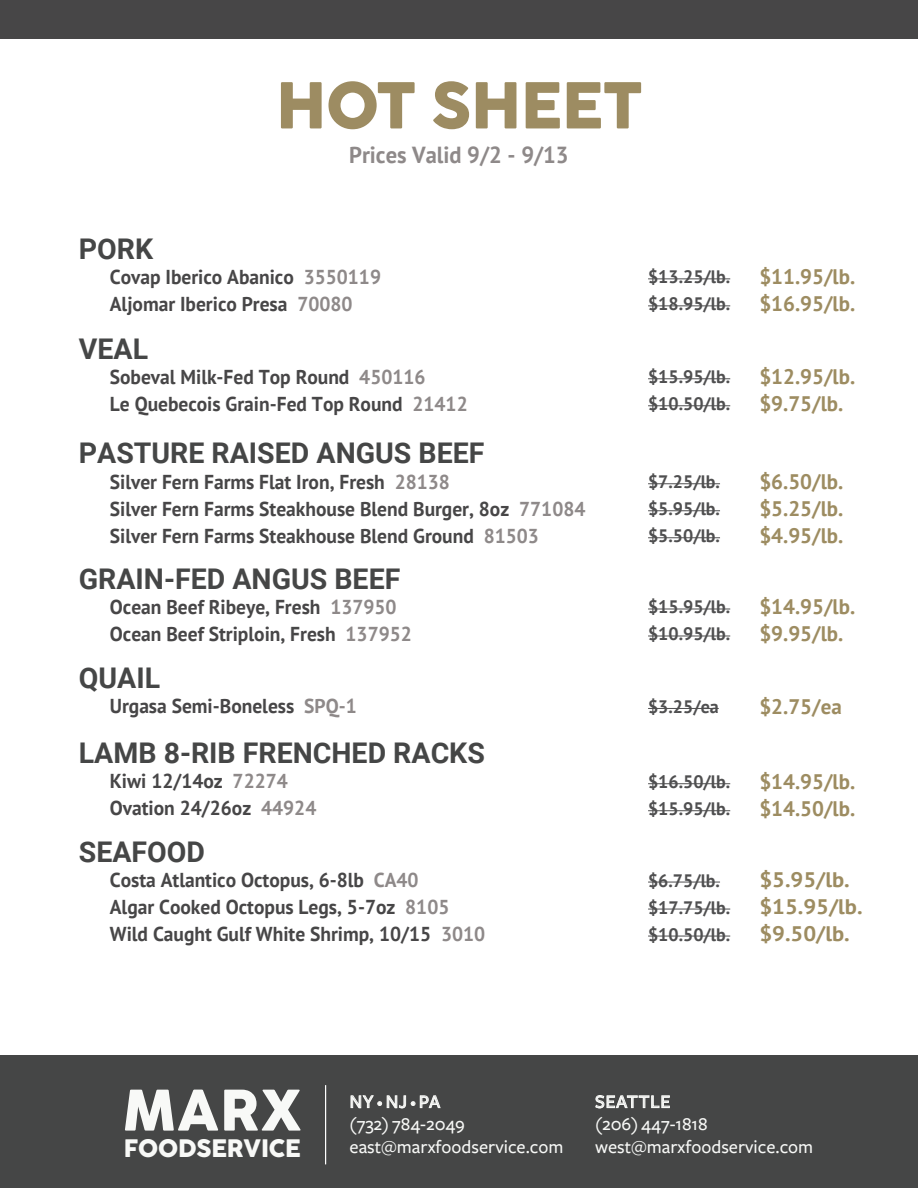
<style>
.page{position:relative;width:918px;height:1188px;background:#fff}
.page>*{position:absolute;margin:0;border:0;box-sizing:border-box;transform-origin:0 0}
.t1{font:61.35px "Cocogoose Pro Trial";color:#9d8c62}
.t2{font:54.15px "Cocogoose Pro Trial";color:#f8f9f7}
.t3{font:700 28.5px "Roboto";color:#454646}
.t4{font:23.4px "Cocogoose Pro Trial";letter-spacing:-.01em;color:#f8f9f7}
.t5{font:700 23.25px "PT Sans";color:#8e8989}
.t6{font:700 21px/27px "PT Sans";color:#9d8c61}
.t7{font:700 21px/27px "PT Sans";color:#9d8c61;scale:1.08 1}
.t8{font:700 20.1px/27px "PT Sans";color:#474647}
.t9{font:500 18.9px/22.8px "Freight Sans";color:#f8f9f7}
.t10{font:700 18px/27px "PT Sans";color:#4f4f50}
.s1{color:#8e8989}
.s2{font-size:10.2px}
</style>
<div class="page">
<div style="left:0;top:0;width:918px;height:38px;background:#474647"></div>
<div style="left:0;top:1056px;width:918px;height:132px;background:#454646"></div>
<svg style="left:350px;top:1095px;width:91px;height:14px"></svg>
<svg style="left:595px;top:1095px;width:75px;height:14px"></svg>
<hr style="left:325px;top:1085px;width:1px;height:79px;background:#fff">
<hr style="left:648px;top:708px;width:71px;height:1px;background:#4f4f50">
<hr style="left:648px;top:783px;width:82px;height:1px;background:#4f4f50">
<hr style="left:648px;top:810px;width:82px;height:1px;background:#4f4f50">
<hr style="left:648px;top:882px;width:72px;height:1px;background:#4f4f50">
<hr style="left:648px;top:909px;width:82px;height:1px;background:#4f4f50">
<hr style="left:648px;top:936px;width:82px;height:1px;background:#4f4f50">
<hr style="left:648px;top:609px;width:82px;height:1px;background:#4f4f50">
<hr style="left:648px;top:636px;width:82px;height:1px;background:#4f4f50">
<hr style="left:648px;top:483px;width:72px;height:1px;background:#4f4f50">
<hr style="left:648px;top:510px;width:72px;height:1px;background:#4f4f50">
<hr style="left:648px;top:537px;width:72px;height:1px;background:#4f4f50">
<hr style="left:648px;top:378px;width:82px;height:1px;background:#4f4f50">
<hr style="left:648px;top:405px;width:82px;height:1px;background:#4f4f50">
<hr style="left:648px;top:278px;width:82px;height:1px;background:#4f4f50">
<hr style="left:648px;top:305px;width:82px;height:1px;background:#4f4f50">
<h3 class="t3" style="left:79px;top:229px;width:76px">PORK</h3>
<h1 class="t1" style="left:276px;top:71px;width:367px">HOT SHEET</h1>
<p class="t5" style="left:349px;top:140px;width:221px">Prices Valid 9/2 - 9/13</p>
<p class="t8" style="left:110px;top:263px;width:273px">Covap Iberico Abanico <span class="s1">3550119<br></span>Aljomar Iberico Presa <span class="s1">70080</span></p>
<p class="t6" style="left:759px;top:263px;width:97px">$11.95/lb. $16.95/lb.</p>
<p class="t10" style="left:648px;top:263px;width:84px">$13.25/lb. $18.95/lb.</p>
<h3 class="t3" style="left:79px;top:329px;width:71px">VEAL</h3>
<p class="t8" style="left:110px;top:363px;width:359px">Sobeval Milk-Fed Top Round <span class="s1">450116<br></span>Le Quebecois Grain-Fed Top Round <span class="s1">21412</span></p>
<p class="t6" style="left:759px;top:363px;width:97px">$12.95/lb. $9.75/lb.</p>
<p class="t10" style="left:648px;top:363px;width:84px">$15.95/lb. $10.50/lb.</p>
<h3 class="t3" style="left:79px;top:433px;width:407px">PASTURE RAISED ANGUS BEEF</h3>
<p class="t8" style="left:110px;top:468px;width:477px">Silver Fern Farms Flat Iron, Fresh <span class="s1">28138<br></span>Silver Fern Farms Steakhouse Blend Burger, 8oz <span class="s1">771084<br></span>Silver Fern Farms Steakhouse Blend Ground <span class="s1">81503</span></p>
<h3 class="t3" style="left:79px;top:559px;width:323px">GRAIN-FED ANGUS BEEF</h3>
<p class="t8" style="left:110px;top:593px;width:304px">Ocean Beef Ribeye, Fresh <span class="s1">137950<br></span>Ocean Beef Striploin, Fresh <span class="s1">137952</span></p>
<h3 class="t3" style="left:79px;top:658px;width:83px">QUAIL</h3>
<p class="t10" style="left:648px;top:468px;width:73px;text-align:justify">$7.25/lb. $5.95/lb. $5.50/lb.</p>
<p class="t10" style="left:648px;top:593px;width:84px">$15.95/lb. $10.95/lb.</p>
<p class="t6" style="left:759px;top:468px;width:85px;text-align:justify">$6.50/lb. $5.25/lb. $4.95/lb.</p>
<p class="t6" style="left:759px;top:593px;width:97px">$14.95/lb. $9.95/lb.</p>
<p class="t8" style="left:110px;top:692px;width:248px">Urgasa Semi-Boneless <span class="s1">SPQ-1</span></p>
<p class="t10" style="left:648px;top:693px;width:72px">$3.25/ea</p>
<p class="t6" style="left:759px;top:693px;width:84px">$2.75/ea</p>
<h3 class="t3" style="left:79px;top:733px;width:408px">LAMB 8-RIB FRENCHED RACKS</h3>
<p class="t8" style="left:110px;top:767px;width:208px">Kiwi 12/14oz <span class="s1">72274<br></span>Ovation 24/26oz <span class="s1">44924</span></p>
<p class="t6" style="left:759px;top:768px;width:97px">$14.95/lb. $14.50/lb.</p>
<p class="t10" style="left:648px;top:768px;width:84px">$16.50/lb. $15.95/lb.</p>
<h3 class="t3" style="left:79px;top:831px;width:128px">SEAFOOD</h3>
<p class="t8" style="left:110px;top:866px;width:377px">Costa Atlantico Octopus, 6-8lb <span class="s1">CA40<br></span>Algar Cooked Octopus Legs, 5-7oz <span class="s1">8105<br></span>Wild Caught Gulf White Shrimp, 10/15 <span class="s1">3010</span></p>
<p class="t7" style="left:759px;top:866px;width:97px">$5.95/lb. $15.95/lb. $9.50/lb.</p>
<p class="t10" style="left:648px;top:866px;width:84px">$6.75/lb. $17.75/lb. $10.50/lb.</p>
<h2 class="t2" style="left:123px;top:1080px;width:180px">MARX</h2>
<p class="t4" style="left:124px;top:1135px;width:179px">FOODSERVICE</p>
<p class="t9" style="left:595px;top:1136px;width:220px">west@marxfoodservice.com</p>
<p class="t9" style="left:350px;top:1090px;width:215px">NY<span class="s2">•</span>NJ<span class="s2">•</span>PA<br>(732) 784-2049 east@marxfoodservice.com</p>
<p class="t9" style="left:595px;top:1090px;width:114px">SEATTLE (206) 447-1818</p>
</div>
